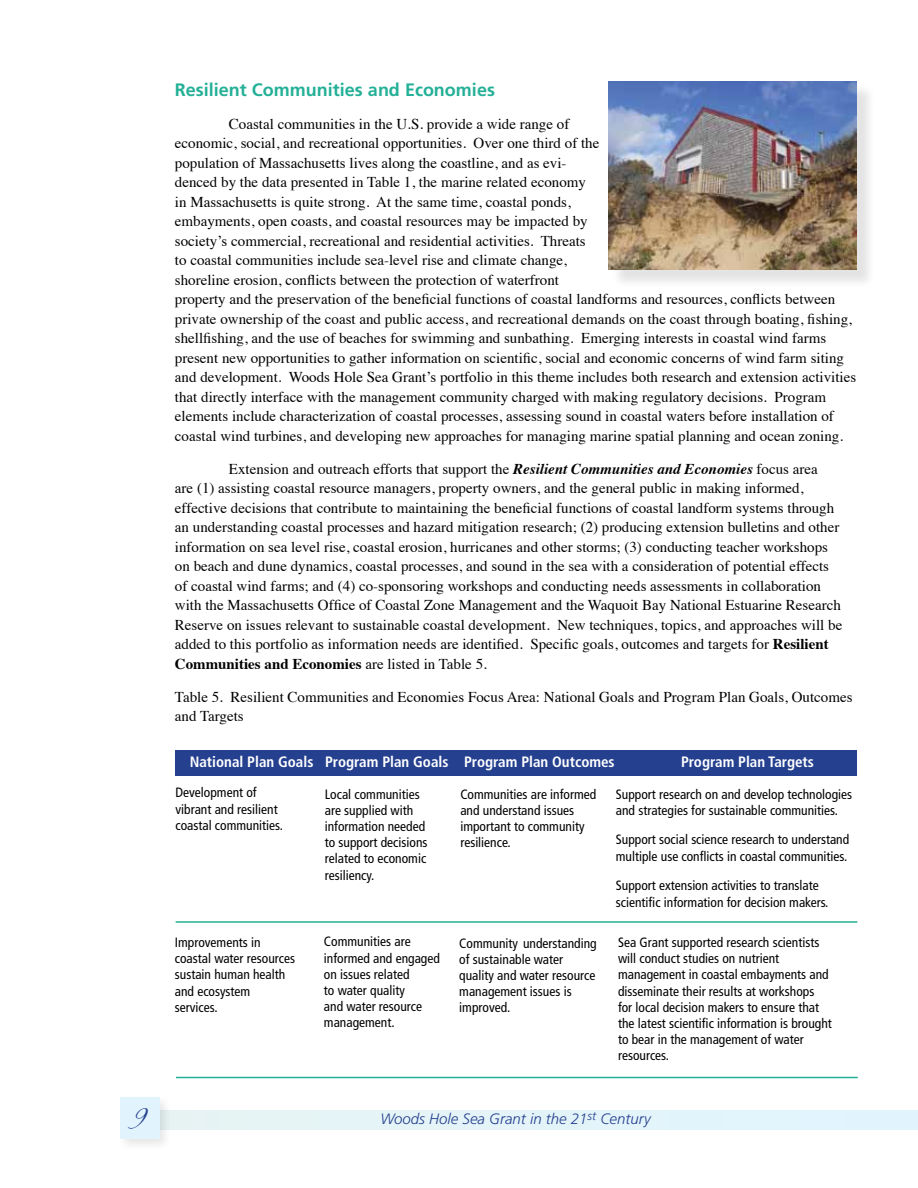
<style>
.page{position:relative;width:918px;height:1188px;background:#fff}
.page>*{position:absolute;margin:0;border:0;box-sizing:border-box;transform-origin:0 0}
.t1{font:700 18px "Frutiger";color:#24b097}
.t2{font:18px "Zapfino";color:#25408f}
.t3{font:15px/19.5px "Times";color:#000}
.t4{font:700 condensed 15px "Frutiger";color:#fff}
.t5{font:italic 300 15px "Frutiger";color:#25408f}
.t6{font:condensed 13.5px/16.2px "Frutiger";color:#000}
.s1{font-weight:700;font-style:italic}
.s2{font-weight:700}
</style>
<div class="page">
<div style="left:130px;top:1110px;width:788px;height:20px;background:#e3f4f9"></div>
<div style="left:117px;top:1094px;width:55px;height:58px;background:#000;opacity:.1"></div>
<div style="left:120px;top:1097px;width:39px;height:42px;background:#e1f4fd"></div>
<div style="left:611px;top:83px;width:264px;height:206px;background:#000;opacity:.11"></div>
<img style="left:609px;top:81px;width:248px;height:189px">
<div style="left:176px;top:750px;width:681px;height:26px;background:#25408f"></div>
<hr style="left:176px;top:921px;width:681px;height:2px;background:#24b097">
<hr style="left:176px;top:1077px;width:682px;height:1px;background:#24b097">
<p class="t1" style="left:175px;top:79px;width:322px">Resilient Communities and Economies</p>
<p class="t3" style="left:175px;top:113px;width:683px;text-indent:54px">Coastal communities in the U.S. provide a wide range of<br>economic, social, and recreational opportunities. Over one third of the<br>population of Massachusetts lives along the coastline, and as evi-<br>denced by the data presented in Table 1, the marine related economy<br>in Massachusetts is quite strong. At the same time, coastal ponds,<br>embayments, open coasts, and coastal resources may be impacted by<br>society’s commercial, recreational and residential activities. Threats<br>to coastal communities include sea-level rise and climate change,<br>shoreline erosion, conflicts between the protection of waterfront<br>property and the preservation of the beneficial functions of coastal landforms and resources, conflicts between private ownership of the coast and public access, and recreational demands on the coast through boating, fishing, shellfishing, and the use of beaches for swimming and sunbathing. Emerging interests in coastal wind farms present new opportunities to gather information on scientific, social and economic concerns of wind farm siting and development. Woods Hole Sea Grant’s portfolio in this theme includes both research and extension activities that directly interface with the management community charged with making regulatory decisions. Program elements include characterization of coastal processes, assessing sound in coastal waters before installation of coastal wind turbines, and developing new approaches for managing marine spatial planning and ocean zoning.</p>
<p class="t3" style="left:175px;top:458px;width:669px;text-indent:54px">Extension and outreach efforts that support the <span class="s1">Resilient Communities and Economies</span> focus area<br>are (1) assisting coastal resource managers, property owners, and the general public in making informed, effective decisions that contribute to maintaining the beneficial functions of coastal landform systems through an understanding coastal processes and hazard mitigation research; (2) producing extension bulletins and other information on sea level rise, coastal erosion, hurricanes and other storms; (3) conducting teacher workshops on beach and dune dynamics, coastal processes, and sound in the sea with a consideration of potential effects of coastal wind farms; and (4) co-sponsoring workshops and conducting needs assessments in collaboration with the Massachusetts Office of Coastal Zone Management and the Waquoit Bay National Estuarine Research Reserve on issues relevant to sustainable coastal development. New techniques, topics, and approaches will be added to this portfolio as information needs are identified. Specific goals, outcomes and targets for <span class="s2">Resilient Communities and Economies</span> are listed in Table 5.</p>
<p class="t3" style="left:175px;top:686px;width:679px">Table 5. Resilient Communities and Economies Focus Area: National Goals and Program Plan Goals, Outcomes and Targets</p>
<p class="t4" style="left:190px;top:753px;width:426px">National Plan Goals Program Plan Goals Program Plan Outcomes</p>
<p class="t4" style="left:681px;top:753px;width:134px">Program Plan Targets</p>
<p class="t6" style="left:176px;top:785px;width:109px">Development of vibrant and resilient coastal communities.</p>
<p class="t6" style="left:325px;top:786px;width:104px">Local communities are supplied with information needed to support decisions related to economic resiliency.</p>
<p class="t6" style="left:460px;top:786px;width:137px">Communities are informed and understand issues important to community resilience.</p>
<p class="t6" style="left:616px;top:786px;width:238px">Support research on and develop technologies and strategies for sustainable communities.</p>
<p class="t6" style="left:616px;top:832px;width:235px">Support social science research to understand multiple use conflicts in coastal communities.</p>
<p class="t6" style="left:616px;top:878px;width:214px">Support extension activities to translate scientific information for decision makers.</p>
<p class="t6" style="left:175px;top:934px;width:122px">Improvements in coastal water resources sustain human health and ecosystem services.</p>
<p class="t6" style="left:324px;top:934px;width:117px">Communities are informed and engaged on issues related<br>to water quality<br>and water resource management.</p>
<p class="t6" style="left:459px;top:935px;width:139px">Community understanding of sustainable water quality and water resource management issues is improved.</p>
<p class="t6" style="left:618px;top:934px;width:215px">Sea Grant supported research scientists will conduct studies on nutrient management in coastal embayments and disseminate their results at workshops for local decision makers to ensure that the latest scientific information is brought to bear in the management of water resources.</p>
<p class="t2" style="left:129px;top:1111px;width:17px">9</p>
<p class="t5" style="left:381px;top:1110px;width:272px">Woods Hole Sea Grant in the 21<sup>st</sup> Century</p>
</div>
